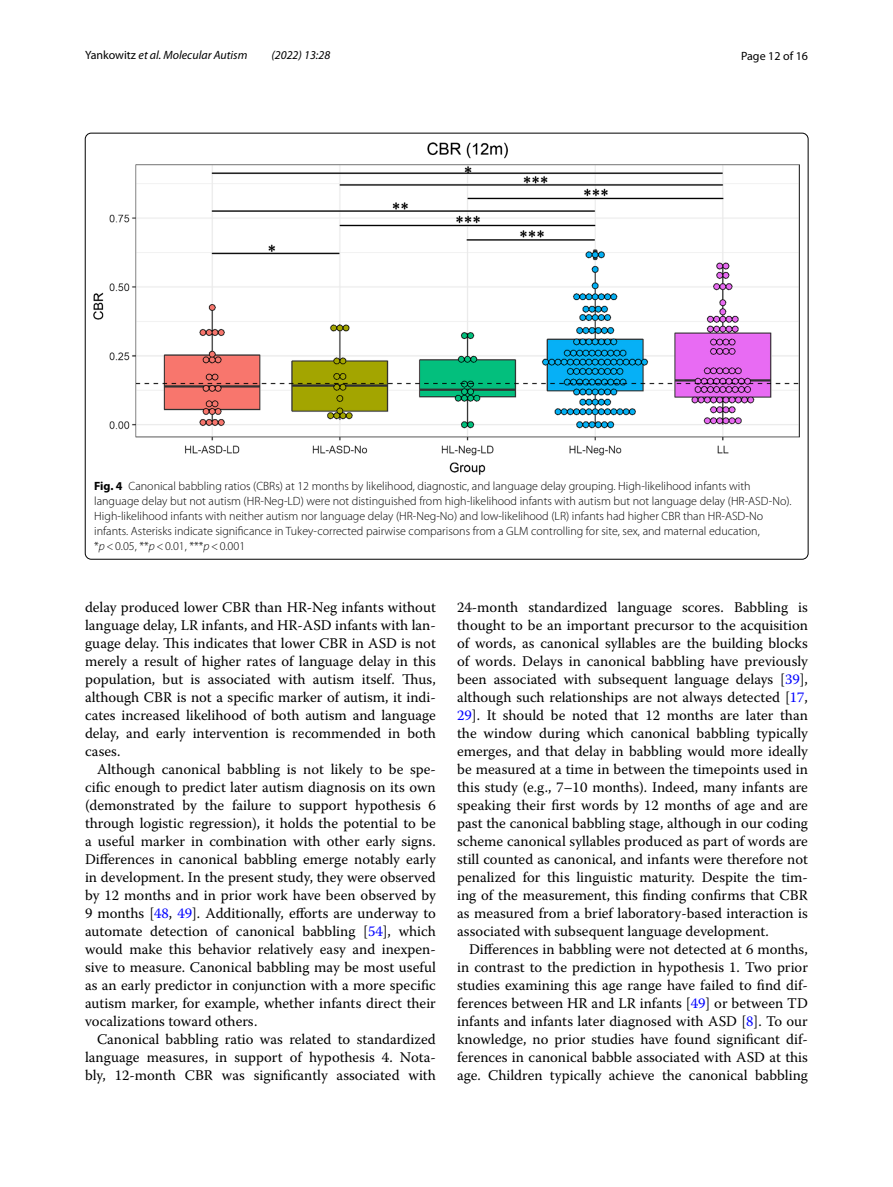
<style>
.page{position:relative;width:893px;height:1187px;background:#fff}
.page>*{position:absolute;margin:0;border:0;box-sizing:border-box;transform-origin:0 0}
.t1{font:14.7px/18px "Warnock Pro";color:#000;text-align:justify}
.t2{font:300 12px/15px "Myriad Pro";color:#000}
.t3{font:italic 12px "Myriad Pro";color:#000}
.t4{font:12px "Myriad Pro";color:#000}
.s1{font-style:normal}
.s2{font-weight:700}
.s3{font-style:italic}
.s4{color:#00f}
</style>
<div class="page">
<img style="left:94px;top:142px;width:706px;height:332px">
<p class="t3" style="left:85px;top:48px;width:164px"><span class="s1">Yankowitz</span> et al. Molecular Autism</p>
<p class="t3" style="left:271px;top:48px;width:60px">(2022) 13:28</p>
<p class="t4" style="left:741px;top:48px;width:68px">Page 12 of 16</p>
<p class="t2" style="left:94px;top:478px;width:699px"><span class="s2">Fig. 4</span> Canonical babbling ratios (CBRs) at 12 months by likelihood, diagnostic, and language delay grouping. High-likelihood infants with language delay but not autism (HR-Neg-LD) were not distinguished from high-likelihood infants with autism but not language delay (HR-ASD-No).<br>High-likelihood infants with neither autism nor language delay (HR-Neg-No) and low-likelihood (LR) infants had higher CBR than HR-ASD-No infants. Asterisks indicate significance in Tukey-corrected pairwise comparisons from a GLM controlling for site, sex, and maternal education, *<span class="s3">p</span>&lt;0.05, **<span class="s3">p</span>&lt;0.01, ***<span class="s3">p</span>&lt;0.001</p>
<p class="t1" style="left:85px;top:597px;width:352px">delay produced lower CBR than HR-Neg infants without language delay, LR infants, and HR-ASD infants with lan&shy;guage delay. This indicates that lower CBR in ASD is not merely a result of higher rates of language delay in this population, but is associated with autism itself. Thus, although CBR is not a specific marker of autism, it indi&shy;cates increased likelihood of both autism and language delay, and early intervention is recommended in both cases.</p>
<p class="t1" style="left:85px;top:759px;width:352px;text-indent:12px">Although canonical babbling is not likely to be spe&shy;cific enough to predict later autism diagnosis on its own (demonstrated by the failure to support hypothesis 6 through logistic regression), it holds the potential to be a useful marker in combination with other early signs.<br>Differences in canonical babbling emerge notably early in development. In the present study, they were observed by 12 months and in prior work have been observed by 9 months [<span class="s4">48</span>, <span class="s4">49</span>]. Additionally, efforts are underway to automate detection of canonical babbling [<span class="s4">54</span>], which would make this behavior relatively easy and inexpen&shy;sive to measure. Canonical babbling may be most useful as an early predictor in conjunction with a more specific autism marker, for example, whether infants direct their vocalizations toward others.</p>
<p class="t1" style="left:85px;top:1029px;width:352px;text-indent:12px">Canonical babbling ratio was related to standardized language measures, in support of hypothesis 4. Nota&shy;bly, 12-month CBR was significantly associated with</p>
<p class="t1" style="left:457px;top:597px;width:352px">24-month standardized language scores. Babbling is thought to be an important precursor to the acquisition of words, as canonical syllables are the building blocks of words. Delays in canonical babbling have previously been associated with subsequent language delays [<span class="s4">39</span>], although such relationships are not always detected [<span class="s4">17</span>, <span class="s4">29</span>]. It should be noted that 12 months are later than the window during which canonical babbling typically emerges, and that delay in babbling would more ideally be measured at a time in between the timepoints used in this study (e.g., 7–10 months). Indeed, many infants are speaking their first words by 12 months of age and are past the canonical babbling stage, although in our coding scheme canonical syllables produced as part of words are still counted as canonical, and infants were therefore not penalized for this linguistic maturity. Despite the tim&shy;ing of the measurement, this finding confirms that CBR as measured from a brief laboratory-based interaction is associated with subsequent language development.</p>
<p class="t1" style="left:457px;top:939px;width:352px;text-indent:12px">Differences in babbling were not detected at 6 months, in contrast to the prediction in hypothesis 1. Two prior studies examining this age range have failed to find dif&shy;ferences between HR and LR infants [<span class="s4">49</span>] or between TD infants and infants later diagnosed with ASD [<span class="s4">8</span>]. To our knowledge, no prior studies have found significant dif&shy;ferences in canonical babble associated with ASD at this age. Children typically achieve the canonical babbling</p>
</div>
